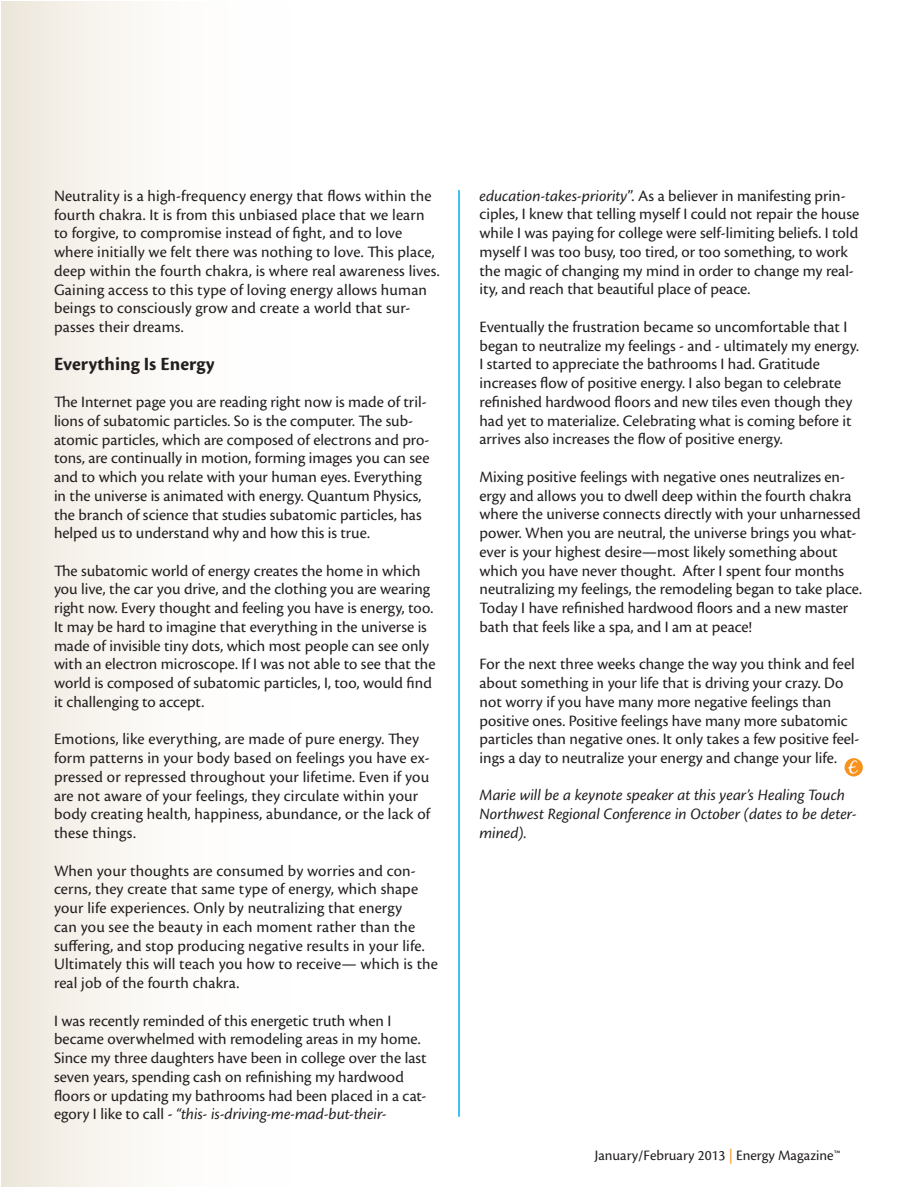
<style>
.page{position:relative;width:918px;height:1188px;background:#fff}
.page>*{position:absolute;margin:0;border:0;box-sizing:border-box;transform-origin:0 0}
.t1{font:700 19.5px "Cronos Pro";color:#231f20}
.t2{font:16.8px "Black Jack";color:#fff}
.t3{font:16.5px/18.8px "Cronos Pro";color:#231f20}
.t4{font:italic 16.5px/18.8px "Cronos Pro";color:#231f20}
.t5{font:15px "Cronos Pro";color:#231f20}
.s1{font-style:italic}
.s2{color:#f7931d}
</style>
<div class="page">
<div style="left:2px;top:2px;width:338px;height:1184px;background:linear-gradient(to right,#f1ebe2,#fff)"></div>
<hr style="left:458px;top:190px;width:2px;height:927px;background:#00aeef">
<div style="left:845px;top:758px;width:18px;height:18px;background:#f7931d;border-radius:50%"></div>
<p class="t3" style="left:54px;top:186px;width:387px">Neutrality is a high-frequency energy that flows within the fourth chakra. It is from this unbiased place that we learn to forgive, to compromise instead of fight, and to love where initially we felt there was nothing to love. This place, deep within the fourth chakra, is where real awareness lives.<br>Gaining access to this type of loving energy allows human beings to consciously grow and create a world that sur&shy;passes their dreams.</p>
<p class="t1" style="left:54px;top:352px;width:162px">Everything Is Energy</p>
<p class="t3" style="left:54px;top:393px;width:377px">The Internet page you are reading right now is made of tril&shy;lions of subatomic particles. So is the computer. The sub&shy;atomic particles, which are composed of electrons and pro&shy;tons, are continually in motion, forming images you can see and to which you relate with your human eyes. Everything in the universe is animated with energy. Quantum Physics, the branch of science that studies subatomic particles, has helped us to understand why and how this is true.</p>
<p class="t3" style="left:54px;top:561px;width:383px">The subatomic world of energy creates the home in which you live, the car you drive, and the clothing you are wearing right now. Every thought and feeling you have is energy, too.<br>It may be hard to imagine that everything in the universe is made of invisible tiny dots, which most people can see only with an electron microscope. If I was not able to see that the world is composed of subatomic particles, I, too, would find it challenging to accept.</p>
<p class="t3" style="left:54px;top:730px;width:378px">Emotions, like everything, are made of pure energy. They form patterns in your body based on feelings you have ex&shy;pressed or repressed throughout your lifetime. Even if you are not aware of your feelings, they circulate within your body creating health, happiness, abundance, or the lack of these things.</p>
<p class="t3" style="left:54px;top:861px;width:386px">When your thoughts are consumed by worries and con&shy;cerns, they create that same type of energy, which shape your life experiences. Only by neutralizing that energy<br>can you see the beauty in each moment rather than the suffering, and stop producing negative results in your life.<br>Ultimately this will teach you how to receive— which is the real job of the fourth chakra.</p>
<p class="t3" style="left:54px;top:1011px;width:374px">I was recently reminded of this energetic truth when I became overwhelmed with remodeling areas in my home.<br>Since my three daughters have been in college over the last seven years, spending cash on refinishing my hardwood floors or updating my bathrooms had been placed in a cat&shy;egory I like to call - <span class="s1">“this- is-driving-me-mad-but-their-</span></p>
<p class="t3" style="left:480px;top:186px;width:381px"><span class="s1">education-takes-priority</span>’’. As a believer in manifesting prin&shy;ciples, I knew that telling myself I could not repair the house while I was paying for college were self-limiting beliefs. I told myself I was too busy, too tired, or too something, to work the magic of changing my mind in order to change my real&shy;ity, and reach that beautiful place of peace.</p>
<p class="t3" style="left:480px;top:317px;width:381px">Eventually the frustration became so uncomfortable that I began to neutralize my feelings - and - ultimately my energy.<br>I started to appreciate the bathrooms I had. Gratitude increases flow of positive energy. I also began to celebrate refinished hardwood floors and new tiles even though they had yet to materialize. Celebrating what is coming before it arrives also increases the flow of positive energy.</p>
<p class="t3" style="left:480px;top:467px;width:384px">Mixing positive feelings with negative ones neutralizes en&shy;ergy and allows you to dwell deep within the fourth chakra where the universe connects directly with your unharnessed power. When you are neutral, the universe brings you what&shy;ever is your highest desire—most likely something about which you have never thought. After I spent four months neutralizing my feelings, the remodeling began to take place.<br>Today I have refinished hardwood floors and a new master bath that feels like a spa, and I am at peace!</p>
<p class="t3" style="left:480px;top:655px;width:381px">For the next three weeks change the way you think and feel about something in your life that is driving your crazy. Do not worry if you have many more negative feelings than positive ones. Positive feelings have many more subatomic particles than negative ones. It only takes a few positive feel&shy;ings a day to neutralize your energy and change your life.</p>
<p class="t4" style="left:480px;top:786px;width:379px">Marie will be a keynote speaker at this year’s Healing Touch<br>Northwest Regional Conference in October (dates to be deter&shy;mined).</p>
<p class="t2" style="left:849px;top:758px;width:10px">E</p>
<p class="t5" style="left:595px;top:1146px;width:247px">January/February 2013 <span class="s2">|</span> Energy Magazine™</p>
</div>
